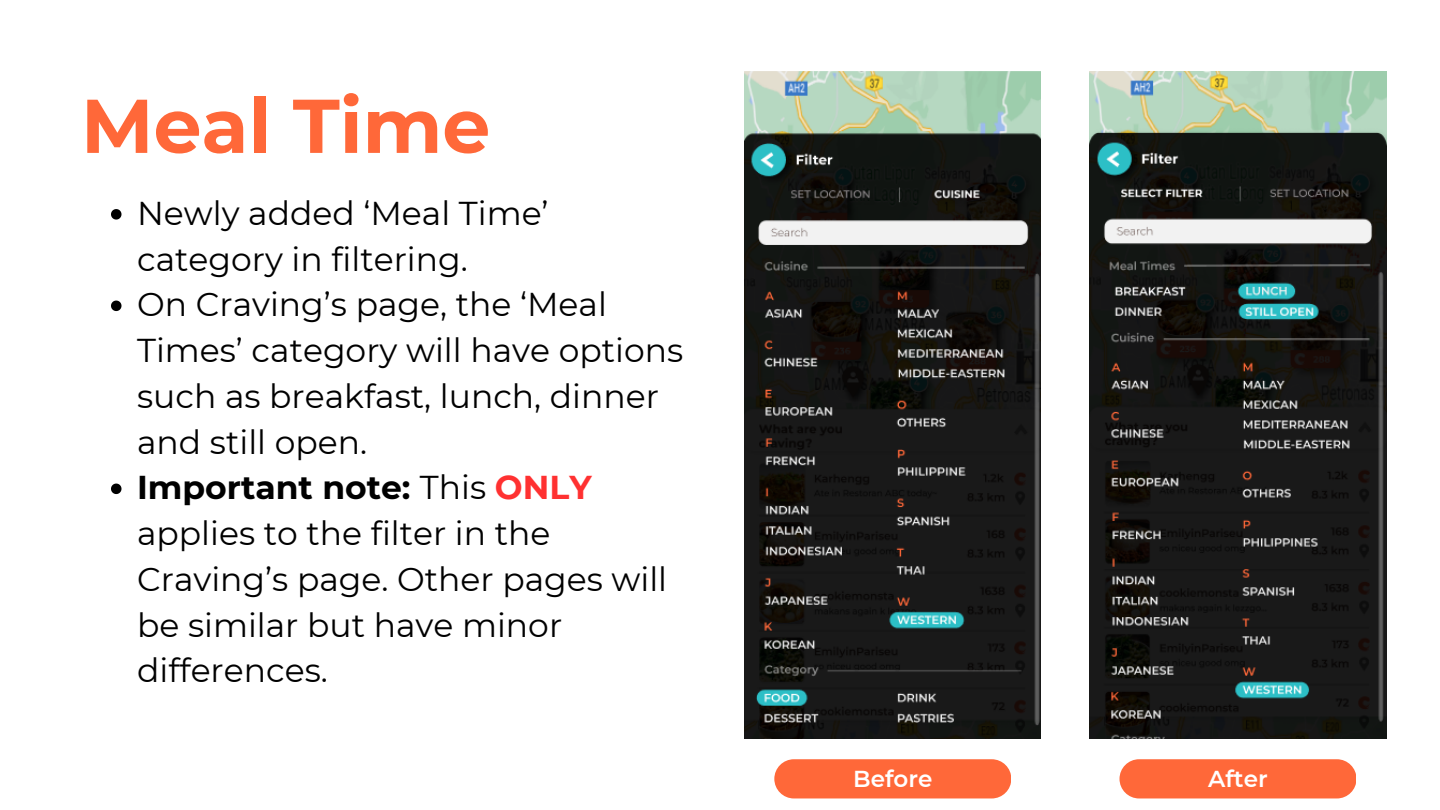
<style>
.page{position:relative;width:1440px;height:810px;background:#fff}
.page>*{position:absolute;margin:0;border:0;box-sizing:border-box;transform-origin:0 0}
.t1{font:700 76px "Montserrat";color:#ff6839}
.t2{font:33px/45.8px "Montserrat";color:#000}
.t3{font:600 23px "Montserrat";color:#fff}
.s1{font-weight:700}
.s2{font-weight:700;color:#ff3131}
</style>
<div class="page">
<div style="left:1120px;top:759px;width:236px;height:39px;background:#ff6839;border-radius:20px"></div>
<div style="left:774px;top:759px;width:237px;height:39px;background:#ff6839;border-radius:20px"></div>
<img style="left:1089px;top:72px;width:298px;height:666px">
<img style="left:745px;top:72px;width:295px;height:666px">
<svg style="left:111px;top:209px;width:11px;height:11px"></svg>
<svg style="left:111px;top:301px;width:11px;height:10px"></svg>
<svg style="left:111px;top:484px;width:11px;height:10px"></svg>
<p class="t1" style="left:81px;top:79px;width:411px">Meal Time</p>
<p class="t2" style="left:137px;top:190px;width:413px">Newly added ‘Meal Time’ category in filtering.</p>
<p class="t2" style="left:137px;top:282px;width:548px">On Craving’s page, the ‘Meal<br>Times’ category will have options such as breakfast, lunch, dinner and still open.</p>
<p class="t2" style="left:137px;top:465px;width:532px"><span class="s1">Important note:</span> This <span class="s2">ONLY </span>applies to the filter in the<br>Craving’s page. Other pages will be similar but have minor differences.</p>
<p class="t3" style="left:853px;top:764px;width:81px">Before</p>
<h1 class="t3" style="left:1208px;top:764px;width:61px">After</h1>
</div>
